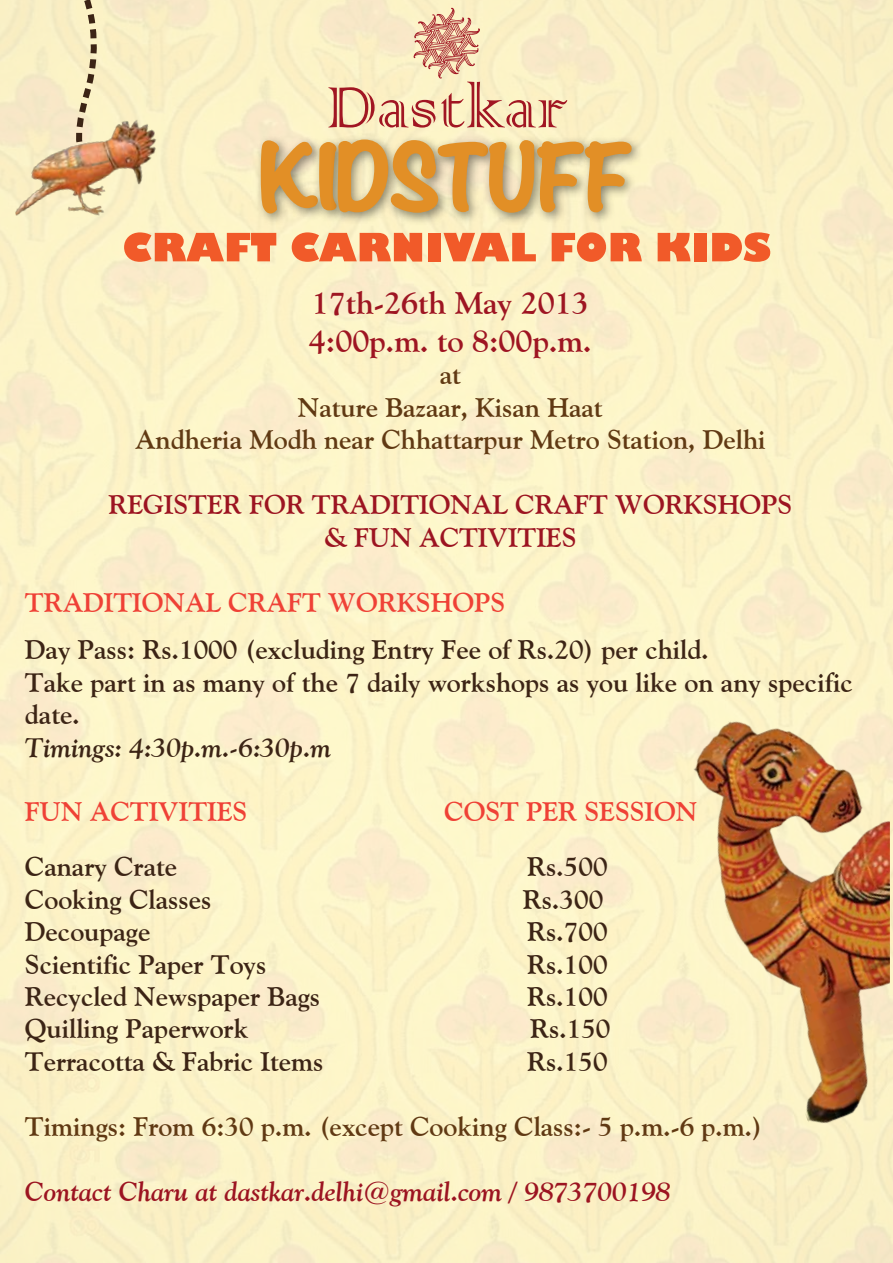
<style>
.page{position:relative;width:893px;height:1263px;background:#fcf2c8}
.page>*{position:absolute;margin:0;border:0;box-sizing:border-box;transform-origin:0 0}
.t1{font:76.35px "Colonna";color:#a11623}
.t2{font:700 31.5px/37.8px "Goudy Old Style BT";color:#9e1522}
.t3{font:700 27px/32.4px "Goudy Old Style BT";color:#3c2415}
.t4{font:700 27px/32.4px "Goudy Old Style BT";color:#603913;text-align:center}
.t5{font:700 27px "Goudy Old Style BT";color:#ef4136}
.t6{font:700 27px/33px "Goudy Old Style BT";color:#9c1421;text-align:center}
.t7{font:italic 700 27px "Goudy Old Style BT";color:#9c1421}
.t8{font:italic 700 27px "Goudy Old Style BT";color:#3c2415}
</style>
<div class="page">
<svg style="left:64px;top:0;width:33px;height:112px"></svg>
<img style="left:666px;top:717px;width:224px;height:417px">
<img style="left:0;top:112px;width:156px;height:124px">
<svg style="left:413px;top:8px;width:67px;height:71px"></svg>
<img style="left:578px;top:136px;width:62px;height:86px">
<svg style="left:258px;top:137px;width:376px;height:79px"></svg>
<svg style="left:124px;top:232px;width:152px;height:30px"></svg>
<svg style="left:292px;top:232px;width:130px;height:30px"></svg>
<div style="left:428px;top:233px;width:12px;height:28px;background:#f15a29"></div>
<svg style="left:443px;top:233px;width:93px;height:28px"></svg>
<svg style="left:552px;top:232px;width:90px;height:30px"></svg>
<svg style="left:658px;top:233px;width:32px;height:28px"></svg>
<div style="left:694px;top:233px;width:12px;height:28px;background:#f15a29"></div>
<svg style="left:712px;top:232px;width:58px;height:30px"></svg>
<h1 class="t1" style="left:326px;top:57px;width:243px">Dastkar</h1>
<p class="t2" style="left:309px;top:284px;width:284px">17th-26th May 2013<br>4:00p.m. to 8:00p.m.</p>
<p class="t4" style="left:135px;top:358px;width:632px">at<br>Nature Bazaar, Kisan Haat<br>Andheria Modh near Chhattarpur Metro Station, Delhi</p>
<p class="t6" style="left:108px;top:488px;width:685px">REGISTER FOR TRADITIONAL CRAFT WORKSHOPS &amp; FUN ACTIVITIES</p>
<p class="t5" style="left:25px;top:586px;width:482px">TRADITIONAL CRAFT WORKSHOPS</p>
<p class="t3" style="left:25px;top:633px;width:829px">Day Pass: Rs.1000 (excluding Entry Fee of Rs.20) per child.<br>Take part in as many of the 7 daily workshops as you like on any specific date.</p>
<p class="t8" style="left:25px;top:731px;width:308px">Timings: 4:30p.m.-6:30p.m</p>
<p class="t5" style="left:25px;top:795px;width:224px">FUN ACTIVITIES</p>
<p class="t5" style="left:444px;top:795px;width:255px">COST PER SESSION</p>
<p class="t3" style="left:25px;top:850px;width:154px">Canary Crate</p>
<p class="t3" style="left:527px;top:850px;width:82px">Rs.500</p>
<p class="t3" style="left:25px;top:883px;width:188px">Cooking Classes</p>
<p class="t3" style="left:523px;top:883px;width:82px">Rs.300</p>
<p class="t3" style="left:25px;top:915px;width:127px">Decoupage</p>
<p class="t3" style="left:527px;top:915px;width:82px">Rs.700</p>
<p class="t3" style="left:25px;top:947px;width:243px">Scientific Paper Toys</p>
<p class="t3" style="left:527px;top:947px;width:82px">Rs.100</p>
<p class="t3" style="left:25px;top:980px;width:297px">Recycled Newspaper Bags</p>
<p class="t3" style="left:527px;top:980px;width:82px">Rs.100</p>
<p class="t3" style="left:25px;top:1012px;width:225px">Quilling Paperwork</p>
<p class="t3" style="left:530px;top:1012px;width:82px">Rs.150</p>
<p class="t3" style="left:25px;top:1045px;width:300px">Terracotta &amp; Fabric Items</p>
<p class="t3" style="left:527px;top:1045px;width:82px">Rs.150</p>
<p class="t4" style="left:25px;top:1110px;width:739px">Timings: From 6:30 p.m. (except Cooking Class:- 5 p.m.-6 p.m.)</p>
<p class="t7" style="left:25px;top:1175px;width:647px">Contact Charu at dastkar.delhi@gmail.com / 9873700198</p>
</div>
